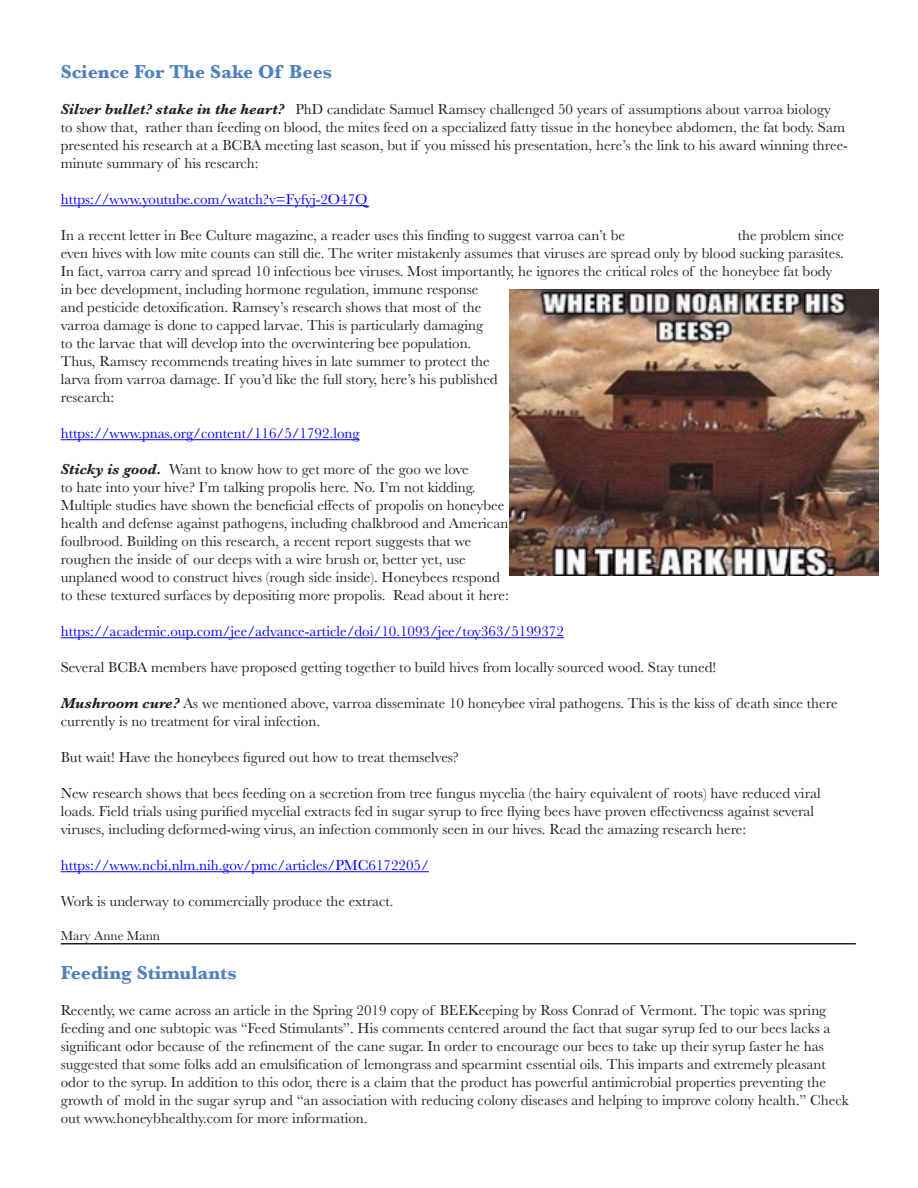
<style>
.page{position:relative;width:918px;height:1188px;background:#fff}
.page>*{position:absolute;margin:0;border:0;box-sizing:border-box;transform-origin:0 0}
.SectionHead{font:700 19.5px "Baskerville";color:#4f81bd}
.t1{font:15px/18px "Baskerville";color:#231f20}
.t2{font:15px "Baskerville";color:#00f}
.ByLine{font:13.5px "Baskerville";color:#231f20}
.s1{font-weight:700;font-style:italic}
</style>
<div class="page">
<hr style="left:61px;top:205px;width:307px;height:1px;background:#00f">
<hr style="left:61px;top:439px;width:298px;height:1px;background:#00f">
<hr style="left:61px;top:637px;width:503px;height:1px;background:#00f">
<hr style="left:61px;top:871px;width:368px;height:1px;background:#00f">
<hr style="left:61px;top:943px;width:795px;height:2px;background:#231f20">
<img style="left:509px;top:289px;width:369px;height:287px">
<p class="SectionHead" style="left:61px;top:58px;width:273px">Science For The Sake Of Bees</p>
<p class="t1" style="left:61px;top:101px;width:789px"><span class="s1">Silver bullet? stake in the heart?</span> PhD candidate Samuel Ramsey challenged 50 years of assumptions about varroa biology<br>to show that, rather than feeding on blood, the mites feed on a specialized fatty tissue in the honeybee abdomen, the fat body. Sam presented his research at a BCBA meeting last season, but if you missed his presentation, here’s the link to his award winning three&shy;minute summary of his research:</p>
<p class="t2" style="left:61px;top:190px;width:308px">https://www.youtube.com/watch?v=Fyfyj-2O47Q</p>
<p class="t1" style="left:61px;top:227px;width:566px">In a recent letter in Bee Culture magazine, a reader uses this finding to suggest varroa can’t be</p>
<p class="t1" style="left:61px;top:227px;width:785px;text-indent:677px">the problem since even hives with low mite counts can still die. The writer mistakenly assumes that viruses are spread only by blood sucking parasites.<br>In fact, varroa carry and spread 10 infectious bee viruses. Most importantly, he ignores the critical roles of the honeybee fat body in bee development, including hormone regulation, immune response<br>and pesticide detoxification. Ramsey’s research shows that most of the<br>varroa damage is done to capped larvae. This is particularly damaging<br>to the larvae that will develop into the overwintering bee population.<br>Thus, Ramsey recommends treating hives in late summer to protect the<br>larva from varroa damage. If you’d like the full story, here’s his published<br>research:</p>
<p class="t2" style="left:61px;top:424px;width:300px">https://www.pnas.org/content/116/5/1792.long</p>
<p class="t1" style="left:61px;top:461px;width:450px"><span class="s1">Sticky is good.</span> Want to know how to get more of the goo we love<br>to hate into your hive? I’m talking propolis here. No. I’m not kidding.<br>Multiple studies have shown the beneficial effects of propolis on honeybee health and defense against pathogens, including chalkbrood and American foulbrood. Building on this research, a recent report suggests that we roughen the inside of our deeps with a wire brush or, better yet, use unplaned wood to construct hives (rough side inside). Honeybees respond to these textured surfaces by depositing more propolis. Read about it here:</p>
<p class="t2" style="left:61px;top:622px;width:505px">https://academic.oup.com/jee/advance-article/doi/10.1093/jee/toy363/5199372</p>
<p class="t1" style="left:61px;top:659px;width:657px">Several BCBA members have proposed getting together to build hives from locally sourced wood. Stay tuned!</p>
<p class="t1" style="left:61px;top:695px;width:778px"><span class="s1">Mushroom cure?</span> As we mentioned above, varroa disseminate 10 honeybee viral pathogens. This is the kiss of death since there currently is no treatment for viral infection.</p>
<p class="t1" style="left:61px;top:749px;width:400px">But wait! Have the honeybees figured out how to treat themselves?</p>
<p class="t1" style="left:61px;top:785px;width:762px">New research shows that bees feeding on a secretion from tree fungus mycelia (the hairy equivalent of roots) have reduced viral loads. Field trials using purified mycelial extracts fed in sugar syrup to free flying bees have proven effectiveness against several viruses, including deformed-wing virus, an infection commonly seen in our hives. Read the amazing research here:</p>
<p class="t2" style="left:61px;top:856px;width:370px">https://www.ncbi.nlm.nih.gov/pmc/articles/PMC6172205/</p>
<p class="t1" style="left:61px;top:893px;width:334px">Work is underway to commercially produce the extract.</p>
<p class="ByLine" style="left:61px;top:927px;width:101px">Mary Anne Mann</p>
<p class="SectionHead" style="left:61px;top:959px;width:177px">Feeding Stimulants</p>
<p class="t1" style="left:61px;top:1001px;width:789px">Recently, we came across an article in the Spring 2019 copy of BEEKeeping by Ross Conrad of Vermont. The topic was spring feeding and one subtopic was “Feed Stimulants”. His comments centered around the fact that sugar syrup fed to our bees lacks a significant odor because of the refinement of the cane sugar. In order to encourage our bees to take up their syrup faster he has suggested that some folks add an emulsification of lemongrass and spearmint essential oils. This imparts and extremely pleasant odor to the syrup. In addition to this odor, there is a claim that the product has powerful antimicrobial properties preventing the growth of mold in the sugar syrup and “an association with reducing colony diseases and helping to improve colony health.” Check out www.honeybhealthy.com for more information.</p>
</div>
